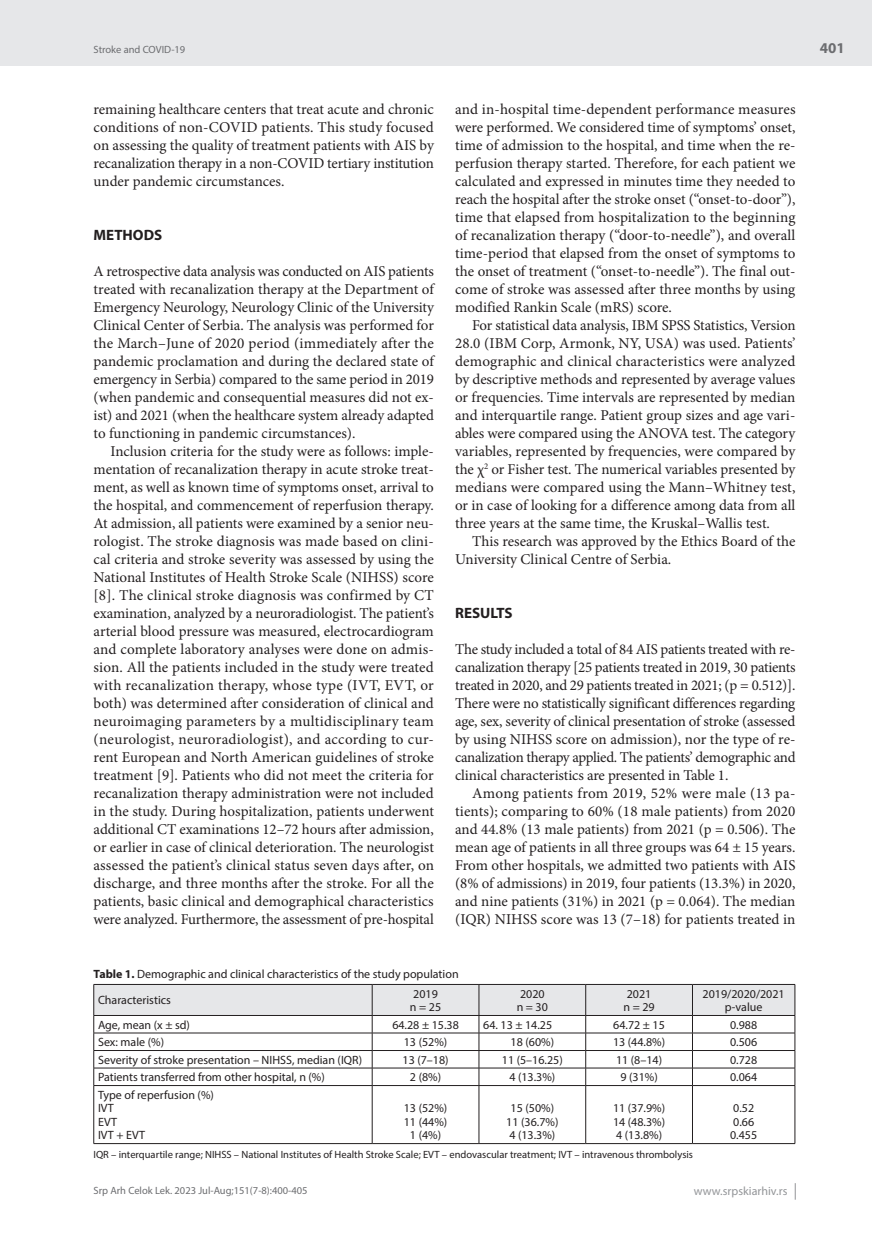
<style>
.page{position:relative;width:872px;height:1234px;background:#fff}
.page>*{position:absolute;margin:0;border:0;box-sizing:border-box;transform-origin:0 0}
.t1{font:15px/18px "Minion Pro";letter-spacing:-.005em;color:#231f20;text-align:justify}
.t2{font:700 15px "Myriad Pro";color:#231f20}
.t3{font:700 15px "Myriad Pro";color:#6c6d70}
.t4{font:12px/13.5px "Myriad Pro";color:#231f20}
.t5{font:12px "Myriad Pro";color:#939598}
.t6{font:10.5px "Myriad Pro";color:#231f20}
.t7{font:10.5px "Myriad Pro";color:#6c6d70}
.s1{font-weight:700}
</style>
<div class="page">
<div style="left:0;top:0;width:872px;height:66px;background:#e6e7e9"></div>
<svg style="left:795px;top:1183px;width:1px;height:16px"></svg>
<hr style="left:94px;top:983px;width:278px;height:1px;background:#231f20">
<hr style="left:372px;top:983px;width:107px;height:1px;background:#231f20">
<hr style="left:479px;top:983px;width:106px;height:1px;background:#231f20">
<hr style="left:585px;top:983px;width:107px;height:1px;background:#231f20">
<hr style="left:692px;top:983px;width:103px;height:1px;background:#231f20">
<svg style="left:93px;top:984px;width:702px;height:101px"></svg>
<hr style="left:94px;top:1084px;width:278px;height:1px;background:#231f20">
<hr style="left:93px;top:1085px;width:1px;height:58px;background:#231f20">
<hr style="left:372px;top:1084px;width:107px;height:1px;background:#231f20">
<hr style="left:372px;top:1085px;width:1px;height:58px;background:#231f20">
<hr style="left:479px;top:1084px;width:106px;height:1px;background:#231f20">
<hr style="left:479px;top:1085px;width:1px;height:58px;background:#231f20">
<hr style="left:585px;top:1084px;width:107px;height:1px;background:#231f20">
<hr style="left:585px;top:1085px;width:1px;height:58px;background:#231f20">
<hr style="left:692px;top:1084px;width:103px;height:1px;background:#231f20">
<hr style="left:692px;top:1085px;width:1px;height:58px;background:#231f20">
<hr style="left:794px;top:1085px;width:1px;height:58px;background:#231f20">
<hr style="left:94px;top:1142px;width:278px;height:1px;background:#231f20">
<hr style="left:372px;top:1142px;width:107px;height:1px;background:#231f20">
<hr style="left:479px;top:1142px;width:106px;height:1px;background:#231f20">
<hr style="left:585px;top:1142px;width:107px;height:1px;background:#231f20">
<hr style="left:692px;top:1142px;width:103px;height:1px;background:#231f20">
<p class="t7" style="left:94px;top:43px;width:93px">Stroke and COVID-19</p>
<p class="t1" style="left:94px;top:100px;width:342px">remaining healthcare centers that treat acute and chronic conditions of non-COVID patients. This study focused on assessing the quality of treatment patients with AIS by recanalization therapy in a non-COVID tertiary institution under pandemic circumstances.</p>
<p class="t2" style="left:94px;top:225px;width:70px">METHODS</p>
<p class="t1" style="left:94px;top:262px;width:342px">A retrospective data analysis was conducted on AIS patients treated with recanalization therapy at the Department of Emergency Neurology, Neurology Clinic of the University Clinical Center of Serbia. The analysis was performed for the March–June of 2020 period (immediately after the pandemic proclamation and during the declared state of emergency in Serbia) compared to the same period in 2019 (when pandemic and consequential measures did not ex&shy;ist) and 2021 (when the healthcare system already adapted to functioning in pandemic circumstances).</p>
<p class="t1" style="left:94px;top:442px;width:342px;text-indent:17px">Inclusion criteria for the study were as follows: imple&shy;mentation of recanalization therapy in acute stroke treat&shy;ment, as well as known time of symptoms onset, arrival to the hospital, and commencement of reperfusion therapy.<br>At admission, all patients were examined by a senior neu&shy;rologist. The stroke diagnosis was made based on clini&shy;cal criteria and stroke severity was assessed by using the National Institutes of Health Stroke Scale (NIHSS) score [8]. The clinical stroke diagnosis was confirmed by CT examination, analyzed by a neuroradiologist. The patient’s arterial blood pressure was measured, electrocardiogram and complete laboratory analyses were done on admis&shy;sion. All the patients included in the study were treated with recanalization therapy, whose type (IVT, EVT, or both) was determined after consideration of clinical and neuroimaging parameters by a multidisciplinary team (neurologist, neuroradiologist), and according to cur&shy;rent European and North American guidelines of stroke treatment [9]. Patients who did not meet the criteria for recanalization therapy administration were not included in the study. During hospitalization, patients underwent additional CT examinations 12–72 hours after admission, or earlier in case of clinical deterioration. The neurologist assessed the patient’s clinical status seven days after, on discharge, and three months after the stroke. For all the patients, basic clinical and demographical characteristics were analyzed. Furthermore, the assessment of pre-hospital</p>
<p class="t1" style="left:455px;top:100px;width:342px">and in-hospital time-dependent performance measures were performed. We considered time of symptoms’ onset, time of admission to the hospital, and time when the re&shy;perfusion therapy started. Therefore, for each patient we calculated and expressed in minutes time they needed to reach the hospital after the stroke onset (“onset-to-door”), time that elapsed from hospitalization to the beginning of recanalization therapy (“door-to-needle”), and overall time-period that elapsed from the onset of symptoms to the onset of treatment (“onset-to-needle”). The final out&shy;come of stroke was assessed after three months by using modified Rankin Scale (mRS) score.</p>
<p class="t1" style="left:455px;top:316px;width:342px;text-indent:17px">For statistical data analysis, IBM SPSS Statistics, Version 28.0 (IBM Corp, Armonk, NY, USA) was used. Patients’ demographic and clinical characteristics were analyzed by descriptive methods and represented by average values or frequencies. Time intervals are represented by median and interquartile range. Patient group sizes and age vari&shy;ables were compared using the ANOVA test. The category variables, represented by frequencies, were compared by the χ<sup>2</sup> or Fisher test. The numerical variables presented by medians were compared using the Mann–Whitney test, or in case of looking for a difference among data from all three years at the same time, the Kruskal–Wallis test.</p>
<p class="t1" style="left:455px;top:532px;width:342px;text-indent:17px">This research was approved by the Ethics Board of the<br>University Clinical Centre of Serbia.</p>
<p class="t2" style="left:455px;top:603px;width:59px">RESULTS</p>
<p class="t1" style="left:455px;top:640px;width:342px">The study included a total of 84 AIS patients treated with re&shy;canalization therapy [25 patients treated in 2019, 30 patients treated in 2020, and 29 patients treated in 2021; (p = 0.512)].<br>There were no statistically significant differences regarding age, sex, severity of clinical presentation of stroke (assessed by using NIHSS score on admission), nor the type of re&shy;canalization therapy applied. The patients’ demographic and clinical characteristics are presented in Table 1.</p>
<p class="t1" style="left:455px;top:784px;width:342px;text-indent:17px">Among patients from 2019, 52% were male (13 pa&shy;tients); comparing to 60% (18 male patients) from 2020 and 44.8% (13 male patients) from 2021 (p = 0.506). The mean age of patients in all three groups was 64 ± 15 years.<br>From other hospitals, we admitted two patients with AIS (8% of admissions) in 2019, four patients (13.3%) in 2020, and nine patients (31%) in 2021 (p = 0.064). The median (IQR) NIHSS score was 13 (7–18) for patients treated in</p>
<p class="t4" style="left:98px;top:960px;width:362px;line-height:26.2px;text-indent:-4px"><span class="s1">Table 1.</span> Demographic and clinical characteristics of the study population<br>Characteristics</p>
<p class="t4" style="left:410px;top:986px;width:33px">2019 n = 25</p>
<p class="t4" style="left:517px;top:986px;width:33px">2020 n = 30</p>
<p class="t4" style="left:623px;top:986px;width:33px">2021 n = 29</p>
<p class="t4" style="left:702px;top:986px;width:84px;text-align:center">2019/2020/2021 p-value</p>
<p class="t4" style="left:98px;top:1017px;width:93px">Age, mean (x ± sd)</p>
<p class="t4" style="left:392px;top:1017px;width:68px">64.28 ± 15.38</p>
<p class="t4" style="left:483px;top:1017px;width:70px">64. 13 ± 14.25</p>
<p class="t4" style="left:613px;top:1017px;width:53px">64.72 ± 15</p>
<p class="t4" style="left:730px;top:1017px;width:29px">0.988</p>
<p class="t4" style="left:98px;top:1035px;width:68px">Sex: male (%)</p>
<p class="t4" style="left:404px;top:1035px;width:45px">13 (52%)</p>
<p class="t4" style="left:510px;top:1035px;width:45px">18 (60%)</p>
<p class="t4" style="left:613px;top:1035px;width:54px">13 (44.8%)</p>
<p class="t4" style="left:730px;top:1035px;width:29px">0.506</p>
<p class="t4" style="left:98px;top:1052px;width:265px">Severity of stroke presentation – NIHSS, median (IQR)</p>
<p class="t4" style="left:402px;top:1052px;width:48px">13 (7–18)</p>
<p class="t4" style="left:502px;top:1052px;width:62px">11 (5–16.25)</p>
<p class="t4" style="left:616px;top:1052px;width:48px">11 (8–14)</p>
<p class="t4" style="left:730px;top:1052px;width:29px">0.728</p>
<p class="t4" style="left:98px;top:1070px;width:228px">Patients transferred from other hospital, n (%)</p>
<p class="t4" style="left:410px;top:1070px;width:33px">2 (8%)</p>
<p class="t4" style="left:509px;top:1070px;width:47px">4 (13.3%)</p>
<p class="t4" style="left:620px;top:1070px;width:39px">9 (31%)</p>
<p class="t4" style="left:730px;top:1070px;width:29px">0.064</p>
<p class="t4" style="left:98px;top:1087px;width:117px">Type of reperfusion (%)<br>IVT<br>EVT<br>IVT + EVT</p>
<p class="t4" style="left:404px;top:1101px;width:45px;text-align:center">13 (52%)<br>11 (44%)<br>1 (4%)</p>
<p class="t4" style="left:506px;top:1101px;width:54px;text-align:center">15 (50%)<br>11 (36.7%)<br>4 (13.3%)</p>
<p class="t4" style="left:613px;top:1101px;width:54px;text-align:justify">11 (37.9%)<br>14 (48.3%)<br>4 (13.8%)</p>
<p class="t4" style="left:730px;top:1101px;width:29px">0.52<br>0.66<br>0.455</p>
<p class="t6" style="left:94px;top:1147px;width:601px">IQR – interquartile range; NIHSS – National Institutes of Health Stroke Scale; EVT – endovascular treatment; IVT – intravenous thrombolysis</p>
<p class="t7" style="left:94px;top:1184px;width:216px">Srp Arh Celok Lek. 2023 Jul-Aug;151(7-8):400-405</p>
<p class="t5" style="left:694px;top:1183px;width:95px">www.srpskiarhiv.rs</p>
<p class="t3" style="left:820px;top:38px;width:26px">401</p>
</div>
